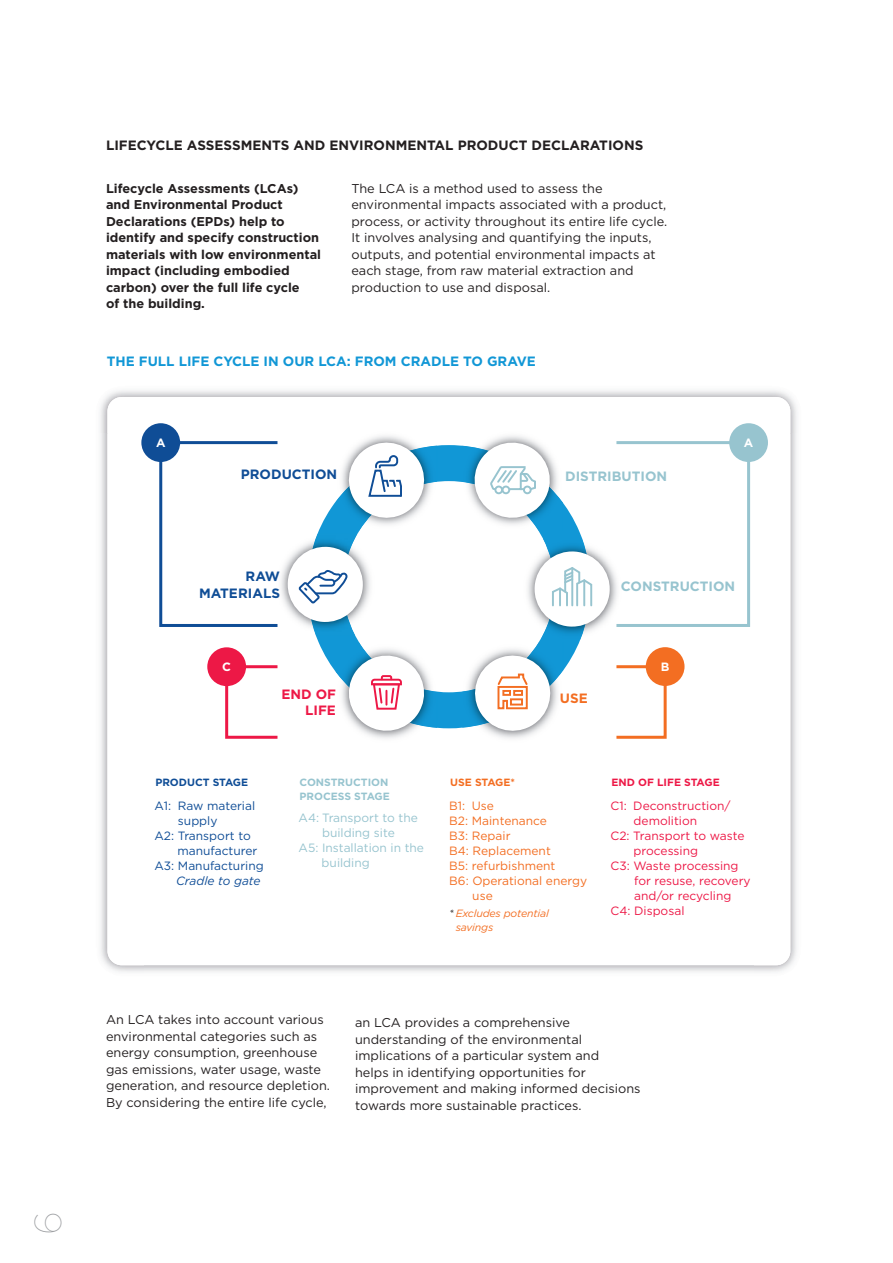
<style>
.page{position:relative;width:893px;height:1263px;background:#fff}
.page>*{position:absolute;margin:0;border:0;box-sizing:border-box;transform-origin:0 0}
.t1{font:100 37.5px "Gotham";color:#9d9fa2}
.t2{font:700 13.5px "Gotham";color:#231f20}
.t3{font:700 13.5px "Gotham";color:#1197d6}
.t4{font:700 13.5px "Gotham";color:#97c4cf}
.t5{font:700 13.5px/16.5px "Gotham";color:#0f4d96;text-align:right}
.t6{font:700 13.5px/16.5px "Gotham";color:#ed1846;text-align:right}
.t7{font:700 13.5px "Gotham";color:#f36e22}
.t8{font:12.75px/16.5px "Gotham";color:#231f20}
.t9{font:700 12.75px/16.5px "Gotham";color:#231f20}
.t10{font:12px "Gotham";color:#ed1846}
.t11{font:12px "Gotham";color:#f36e22}
.t12{font:12px "Gotham";color:#0f4d96}
.t13{font:12px "Gotham";color:#97c4cf}
.t14{font:italic 12px "Gotham";color:#0f4d96}
.t15{font:700 12px "Gotham";color:#fff}
.t16{font:italic 10.5px/13.5px "Gotham";letter-spacing:-.015em;color:#f36e22}
.t17{font:700 10.5px/13.5px "Gotham";color:#97c4cf}
.t18{font:700 10.5px "Gotham";color:#ed1846}
.t19{font:700 10.5px "Gotham";color:#0f4d96}
.t20{font:700 10.5px "Gotham";letter-spacing:-.005em;color:#f36e22}
.s1{color:#231f20}
</style>
<div class="page">
<img style="left:100px;top:390px;width:697px;height:43px">
<img style="left:100px;top:433px;width:45px;height:539px">
<img style="left:753px;top:433px;width:44px;height:539px">
<div style="left:107px;top:397px;width:683px;height:568px;background:#fff;border-radius:14px"></div>
<svg style="left:315px;top:445px;width:267px;height:283px"></svg>
<img style="left:462px;top:446px;width:101px;height:85px">
<img style="left:336px;top:643px;width:101px;height:85px">
<img style="left:336px;top:446px;width:101px;height:85px">
<img style="left:462px;top:643px;width:101px;height:85px">
<img style="left:522px;top:538px;width:93px;height:102px">
<img style="left:540px;top:538px;width:50px;height:102px">
<img style="left:281px;top:534px;width:95px;height:101px">
<img style="left:307px;top:534px;width:50px;height:101px">
<svg style="left:344px;top:437px;width:85px;height:86px"></svg>
<svg style="left:469px;top:437px;width:86px;height:86px"></svg>
<svg style="left:286px;top:545px;width:78px;height:78px"></svg>
<svg style="left:533px;top:550px;width:78px;height:78px"></svg>
<svg style="left:344px;top:650px;width:85px;height:86px"></svg>
<svg style="left:470px;top:650px;width:86px;height:86px"></svg>
<div style="left:159px;top:441px;width:120px;height:186px;border:3px solid #0f4d96"></div>
<div style="left:615px;top:441px;width:135px;height:186px;border:3px solid #97c4cf"></div>
<div style="left:225px;top:665px;width:54px;height:74px;border:3px solid #ed1846"></div>
<div style="left:615px;top:665px;width:52px;height:74px;border:3px solid #f36e22"></div>
<div style="left:141px;top:423px;width:39px;height:39px;background:#0f4d96;border-radius:50%"></div>
<div style="left:729px;top:423px;width:39px;height:39px;background:#97c4cf;border-radius:50%"></div>
<div style="left:646px;top:647px;width:38px;height:39px;background:#f36e22;border-radius:50%"></div>
<div style="left:207px;top:647px;width:39px;height:39px;background:#ed1846;border-radius:50%"></div>
<h1 class="t1" style="left:25px;top:1235px;width:25px;rotate:-90deg">6</h1>
<p class="t2" style="left:106px;top:136px;width:539px">LIFECYCLE ASSESSMENTS AND ENVIRONMENTAL PRODUCT DECLARATIONS</p>
<p class="t9" style="left:106px;top:180px;width:217px">Lifecycle Assessments (LCAs) and Environmental Product<br>Declarations (EPDs) help to identify and specify construction materials with low environmental impact (including embodied carbon) over the full life cycle<br>of the building.</p>
<p class="t8" style="left:351px;top:180px;width:317px">The LCA is a method used to assess the environmental impacts associated with a product, process, or activity throughout its entire life cycle.<br>It involves analysing and quantifying the inputs, outputs, and potential environmental impacts at each stage, from raw material extraction and production to use and disposal.</p>
<p class="t3" style="left:107px;top:352px;width:431px">THE FULL LIFE CYCLE IN OUR LCA: FROM CRADLE TO GRAVE</p>
<p class="t15" style="left:156px;top:435px;width:11px">A</p>
<p class="t15" style="left:744px;top:435px;width:11px">A</p>
<p class="t5" style="left:241px;top:466px;width:98px">PRODUCTION</p>
<p class="t5" style="left:199px;top:568px;width:82px">RAW<br>MATERIALS</p>
<p class="t4" style="left:565px;top:467px;width:103px">DISTRIBUTION</p>
<p class="t4" style="left:621px;top:577px;width:116px">CONSTRUCTION</p>
<p class="t15" style="left:222px;top:659px;width:10px">C</p>
<p class="t15" style="left:661px;top:659px;width:10px">B</p>
<p class="t6" style="left:281px;top:686px;width:56px">END OF<br>LIFE</p>
<p class="t19" style="left:155px;top:775px;width:94px">PRODUCT STAGE</p>
<p class="t12" style="left:154px;top:797px;width:102px">A1: Raw material</p>
<p class="t12" style="left:178px;top:812px;width:41px">supply</p>
<p class="t12" style="left:154px;top:827px;width:98px">A2: Transport to</p>
<p class="t12" style="left:177px;top:842px;width:81px">manufacturer</p>
<p class="t12" style="left:154px;top:857px;width:111px">A3: Manufacturing</p>
<p class="t14" style="left:176px;top:872px;width:86px">Cradle to gate</p>
<p class="t17" style="left:299px;top:776px;width:92px">CONSTRUCTION<br>PROCESS STAGE</p>
<p class="t13" style="left:299px;top:809px;width:121px">A4: Transport to the</p>
<p class="t13" style="left:322px;top:824px;width:74px">building site</p>
<p class="t13" style="left:299px;top:839px;width:127px">A5: Installation in the</p>
<p class="t13" style="left:322px;top:854px;width:50px">building</p>
<p class="t7" style="left:560px;top:689px;width:29px">USE</p>
<p class="t20" style="left:450px;top:775px;width:66px">USE STAGE*</p>
<p class="t11" style="left:449px;top:797px;width:46px">B1: Use</p>
<p class="t11" style="left:449px;top:812px;width:99px">B2: Maintenance</p>
<p class="t11" style="left:449px;top:827px;width:63px">B3: Repair</p>
<p class="t11" style="left:449px;top:842px;width:103px">B4: Replacement</p>
<p class="t11" style="left:449px;top:857px;width:108px">B5: refurbishment</p>
<p class="t11" style="left:449px;top:872px;width:139px">B6: Operational energy</p>
<p class="t11" style="left:472px;top:887px;width:22px">use</p>
<p class="t16" style="left:456px;top:906px;width:95px;text-indent:-6px"><span class="s1">*</span> Excludes potential savings</p>
<p class="t18" style="left:611px;top:775px;width:110px">END OF LIFE STAGE</p>
<p class="t10" style="left:611px;top:797px;width:122px">C1: Deconstruction/</p>
<p class="t10" style="left:634px;top:812px;width:65px">demolition</p>
<p class="t10" style="left:611px;top:827px;width:135px">C2: Transport to waste</p>
<p class="t10" style="left:634px;top:842px;width:66px">processing</p>
<p class="t10" style="left:611px;top:857px;width:129px">C3: Waste processing</p>
<p class="t10" style="left:634px;top:872px;width:118px">for resuse, recovery</p>
<p class="t10" style="left:634px;top:887px;width:99px">and/or recycling</p>
<p class="t10" style="left:611px;top:902px;width:75px">C4: Disposal</p>
<p class="t8" style="left:106px;top:1011px;width:225px">An LCA takes into account various environmental categories such as energy consumption, greenhouse gas emissions, water usage, waste generation, and resource depletion.<br>By considering the entire life cycle,</p>
<p class="t8" style="left:355px;top:1014px;width:287px">an LCA provides a comprehensive understanding of the environmental implications of a particular system and<br>helps in identifying opportunities for improvement and making informed decisions towards more sustainable practices.</p>
</div>
